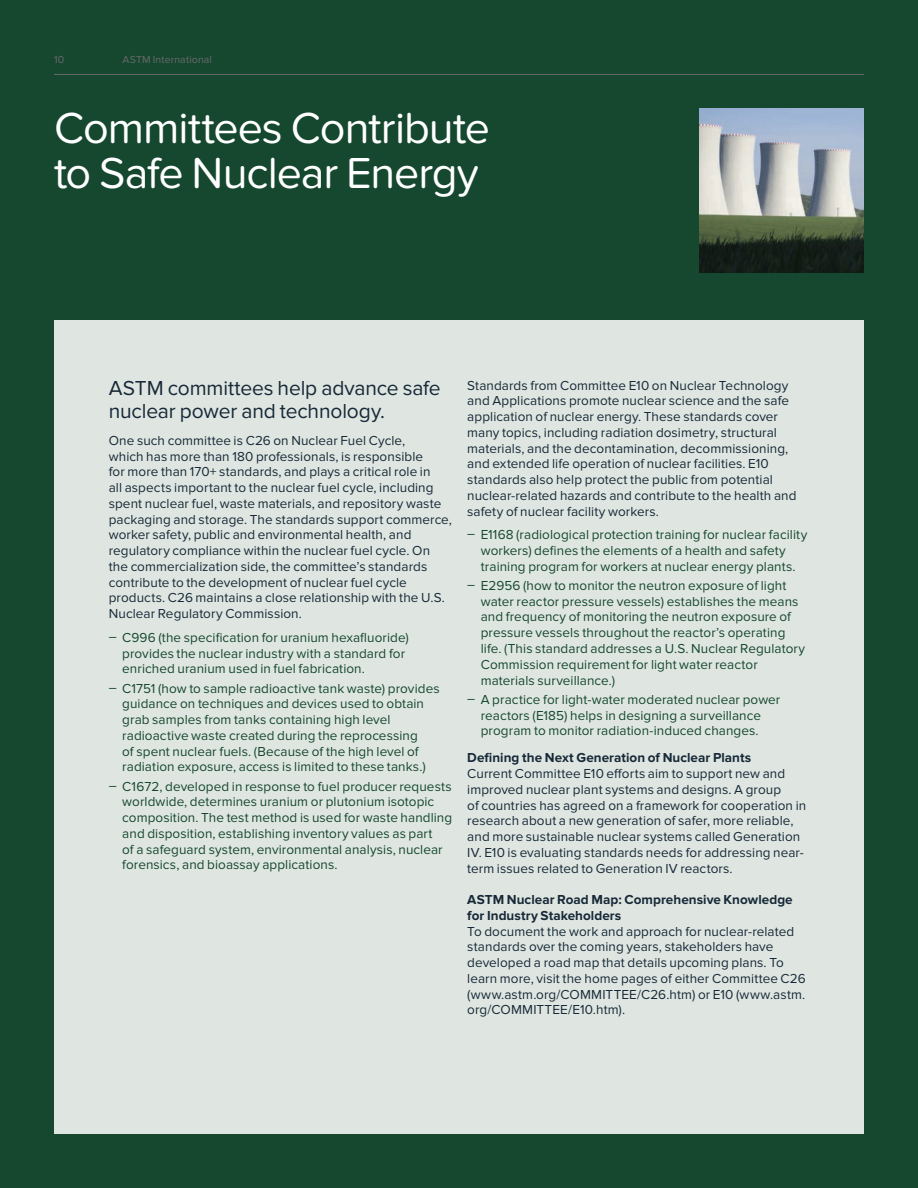
<style>
.page{position:relative;width:918px;height:1188px;background:#164830}
.page>*{position:absolute;margin:0;border:0;box-sizing:border-box;transform-origin:0 0}
.t1{font:45px/45px "Proxima Nova Soft";letter-spacing:-.025em;color:#fff}
.t2{font:21px/22.5px "Proxima Nova";letter-spacing:-.01em;color:#172938}
.t3{font:13.5px/15.8px "Proxima Nova";letter-spacing:.005em;color:#172938}
.t4{font:13.5px/15.8px "Proxima Nova";letter-spacing:.005em;color:#164830}
.t5{font:700 13.5px/15.8px "Proxima Nova";letter-spacing:.005em;color:#172938}
.t6{font:10.5px "Proxima Nova";letter-spacing:.015em;color:#69696c}
</style>
<div class="page">
<hr style="left:54px;top:74px;width:810px;height:1px;background:#69696c">
<div style="left:54px;top:320px;width:810px;height:814px;background:#dfe6e1"></div>
<img style="left:699px;top:108px;width:165px;height:165px">
<p class="t6" style="left:54px;top:53px;width:12px">10</p>
<p class="t6" style="left:123px;top:53px;width:91px">ASTM International</p>
<h1 class="t1" style="left:54px;top:106px;width:438px">Committees Contribute to Safe Nuclear Energy</h1>
<h2 class="t2" style="left:109px;top:377px;width:334px">ASTM committees help advance safe nuclear power and technology.</h2>
<p class="t3" style="left:109px;top:433px;width:345px">One such committee is C26 on Nuclear Fuel Cycle,<br>which has more than 180 professionals, is responsible<br>for more than 170+ standards, and plays a critical role in<br>all aspects important to the nuclear fuel cycle, including spent nuclear fuel, waste materials, and repository waste packaging and storage. The standards support commerce, worker safety, public and environmental health, and regulatory compliance within the nuclear fuel cycle. On the commercialization side, the committee’s standards contribute to the development of nuclear fuel cycle products. C26 maintains a close relationship with the U.S.<br>Nuclear Regulatory Commission.</p>
<p class="t4" style="left:122px;top:630px;width:288px;text-indent:-14px">ͽ C996 (the specification for uranium hexafluoride) provides the nuclear industry with a standard for enriched uranium used in fuel fabrication.</p>
<p class="t4" style="left:122px;top:680px;width:319px;text-indent:-14px">ͽ C1751 (how to sample radioactive tank waste) provides guidance on techniques and devices used to obtain grab samples from tanks containing high level radioactive waste created during the reprocessing<br>of spent nuclear fuels. (Because of the high level of radiation exposure, access is limited to these tanks.)</p>
<p class="t4" style="left:122px;top:778px;width:332px;text-indent:-14px">ͽ C1672, developed in response to fuel producer requests worldwide, determines uranium or plutonium isotopic composition. The test method is used for waste handling and disposition, establishing inventory values as part<br>of a safeguard system, environmental analysis, nuclear forensics, and bioassay applications.</p>
<p class="t3" style="left:467px;top:377px;width:331px">Standards from Committee E10 on Nuclear Technology and Applications promote nuclear science and the safe application of nuclear energy. These standards cover many topics, including radiation dosimetry, structural materials, and the decontamination, decommissioning, and extended life operation of nuclear facilities. E10 standards also help protect the public from potential nuclear-related hazards and contribute to the health and safety of nuclear facility workers.</p>
<p class="t4" style="left:467px;top:527px;width:342px;text-align:center">ͽ E1168 (radiological protection training for nuclear facility workers) defines the elements of a health and safety training program for workers at nuclear energy plants.</p>
<p class="t4" style="left:481px;top:578px;width:326px;text-indent:-14px">ͽ E2956 (how to monitor the neutron exposure of light water reactor pressure vessels) establishes the means and frequency of monitoring the neutron exposure of pressure vessels throughout the reactor’s operating life. (This standard addresses a U.S. Nuclear Regulatory Commission requirement for light water reactor materials surveillance.)</p>
<p class="t4" style="left:481px;top:692px;width:301px;text-indent:-14px">ͽ A practice for light-water moderated nuclear power reactors (E185) helps in designing a surveillance program to monitor radiation-induced changes.</p>
<p class="t5" style="left:467px;top:750px;width:285px">Defining the Next Generation of Nuclear Plants</p>
<p class="t3" style="left:467px;top:766px;width:340px">Current Committee E10 efforts aim to support new and improved nuclear plant systems and designs. A group<br>of countries has agreed on a framework for cooperation in research about a new generation of safer, more reliable, and more sustainable nuclear systems called Generation IV. E10 is evaluating standards needs for addressing near&shy;term issues related to Generation IV reactors.</p>
<p class="t5" style="left:467px;top:892px;width:327px">ASTM Nuclear Road Map: Comprehensive Knowledge for Industry Stakeholders</p>
<p class="t3" style="left:467px;top:924px;width:340px">To document the work and approach for nuclear-related standards over the coming years, stakeholders have developed a road map that details upcoming plans. To learn more, visit the home pages of either Committee C26 (www.astm.org/COMMITTEE/C26.htm) or E10 (www.astm. org/COMMITTEE/E10.htm).</p>
</div>
